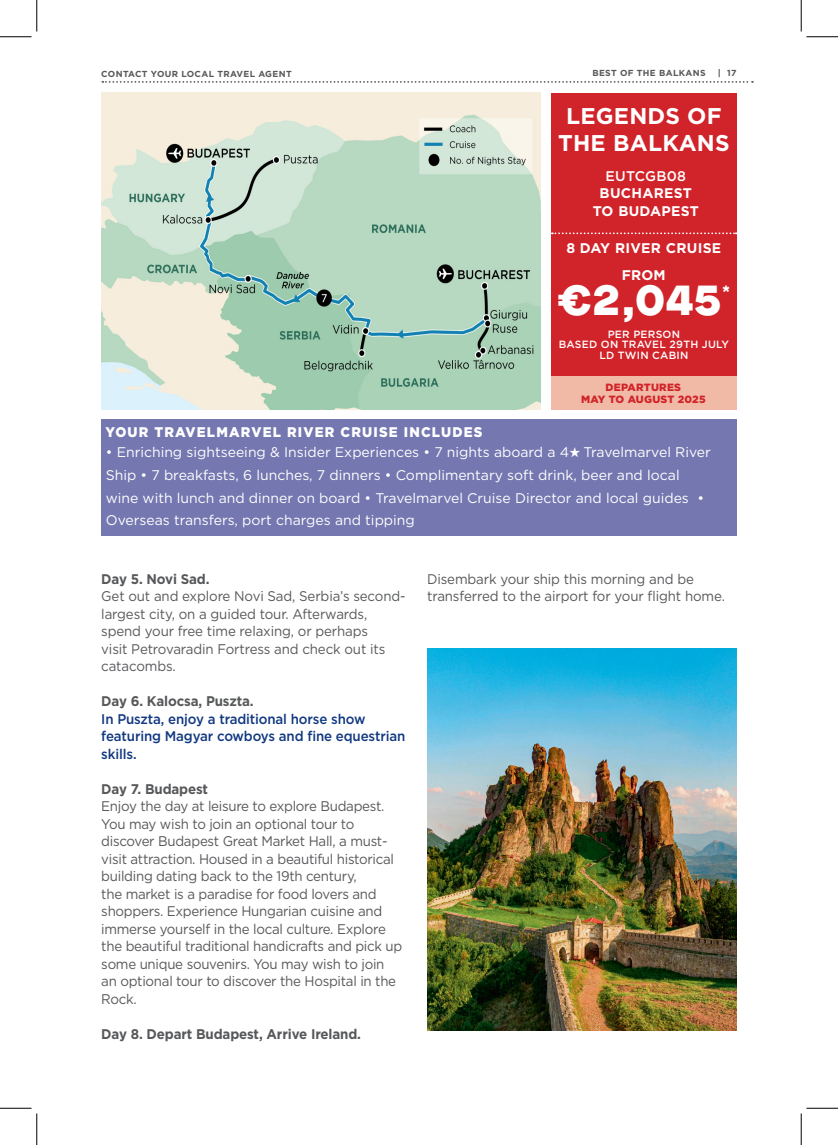
<style>
.page{position:relative;width:838px;height:1145px;background:#fff}
.page>*{position:absolute;margin:0;border:0;box-sizing:border-box;transform-origin:0 0}
.t1{font:900 42px "Maison Neue";color:#fff}
.t2{font:700 22.75px "Gotham";letter-spacing:.01em;color:#fff}
.t3{font:900 16.28px "Maison Neue";color:#fff}
.t4{font:14px/17.5px "Gotham";letter-spacing:-.02em;color:#57585a;scale:.95 1}
.t5{font:14px/22.8px "Gotham";color:#fff}
.t6{font:500 14px/17.5px "Gotham";letter-spacing:-.01em;color:#113880;scale:.95 1}
.t7{font:700 14px "Gotham";letter-spacing:-.01em;color:#57585a;scale:.95 1}
.t8{font:700 14px "Gotham";letter-spacing:.02em;color:#fff}
.t9{font:900 14px "Gotham";letter-spacing:.09em;color:#fff;scale:.95 1}
.t10{font:500 14px "Gotham";letter-spacing:.02em;color:#fff}
.t11{font:500 10.5px/10.5px "Gotham";letter-spacing:.02em;color:#fff;text-align:center}
.t12{font:900 10.5px "Gotham";letter-spacing:.02em;color:#d1232a}
.t13{font:700 8.75px "Gotham";letter-spacing:.04em;color:#57585a}
</style>
<div class="page">
<svg style="left:102px;top:81px;width:650px;height:2px"></svg>
<img style="left:101px;top:93px;width:439px;height:316px">
<div style="left:101px;top:419px;width:635px;height:117px;background:#7477b0"></div>
<div style="left:551px;top:93px;width:185px;height:112px;background:#d1232a"></div>
<div style="left:551px;top:202px;width:185px;height:174px;background:#d1232a"></div>
<div style="left:551px;top:376px;width:185px;height:33px;background:#f0baa6"></div>
<svg style="left:552px;top:232px;width:184px;height:2px"></svg>
<img style="left:427px;top:648px;width:309px;height:383px">
<hr style="left:0;top:36px;width:32px;height:1px;background:#000">
<hr style="left:806px;top:36px;width:31px;height:1px;background:#000">
<hr style="left:0;top:1108px;width:32px;height:1px;background:#000">
<hr style="left:806px;top:1108px;width:31px;height:1px;background:#000">
<hr style="left:36px;top:0;width:1px;height:31px;background:#000">
<hr style="left:36px;top:1113px;width:1px;height:32px;background:#000">
<hr style="left:800px;top:0;width:1px;height:31px;background:#000">
<hr style="left:800px;top:1113px;width:1px;height:32px;background:#000">
<p class="t13" style="left:101px;top:68px;width:192px">CONTACT YOUR LOCAL TRAVEL AGENT</p>
<p class="t9" style="left:105px;top:422px;width:398px">YOUR TRAVELMARVEL RIVER CRUISE INCLUDES</p>
<p class="t13" style="left:592px;top:68px;width:115px">BEST OF THE BALKANS</p>
<p class="t13" style="left:717px;top:68px;width:20px">| 17</p>
<p class="t2" style="left:566px;top:101px;width:157px">LEGENDS OF</p>
<p class="t2" style="left:558px;top:128px;width:173px">THE BALKANS</p>
<p class="t10" style="left:605px;top:167px;width:82px">EUTCGB08</p>
<p class="t8" style="left:599px;top:184px;width:94px">BUCHAREST</p>
<p class="t8" style="left:592px;top:201px;width:108px">TO BUDAPEST</p>
<p class="t8" style="left:566px;top:239px;width:156px">8 DAY RIVER CRUISE</p>
<p class="t8" style="left:622px;top:266px;width:45px">FROM</p>
<p class="t1" style="left:557px;top:269px;width:164px">€2,045</p>
<p class="t3" style="left:722px;top:279px;width:10px">*</p>
<p class="t11" style="left:607px;top:329px;width:74px">PER PERSON</p>
<p class="t11" style="left:558px;top:339px;width:172px">BASED ON TRAVEL 29TH JULY<br>LD TWIN CABIN</p>
<p class="t12" style="left:605px;top:380px;width:77px">DEPARTURES</p>
<p class="t12" style="left:581px;top:392px;width:126px">MAY TO AUGUST 2025</p>
<p class="t5" style="left:106px;top:440px;width:606px">• Enriching sightseeing &amp; Insider Experiences • 7 nights aboard a 4★ Travelmarvel River Ship • 7 breakfasts, 6 lunches, 7 dinners • Complimentary soft drink, beer and local wine with lunch and dinner on board • Travelmarvel Cruise Director and local guides • Overseas transfers, port charges and tipping</p>
<p class="t7" style="left:101px;top:569px;width:115px">Day 5. Novi Sad.</p>
<p class="t4" style="left:101px;top:587px;width:322px">Get out and explore Novi Sad, Serbia’s second&shy;largest city, on a guided tour. Afterwards, spend your free time relaxing, or perhaps<br>visit Petrovaradin Fortress and check out its catacombs.</p>
<p class="t7" style="left:101px;top:692px;width:162px">Day 6. Kalocsa, Puszta.</p>
<p class="t6" style="left:101px;top:710px;width:321px">In Puszta, enjoy a traditional horse show featuring Magyar cowboys and fine equestrian skills.</p>
<p class="t7" style="left:101px;top:779px;width:114px">Day 7. Budapest</p>
<p class="t4" style="left:101px;top:797px;width:318px">Enjoy the day at leisure to explore Budapest.<br>You may wish to join an optional tour to discover Budapest Great Market Hall, a must&shy;visit attraction. Housed in a beautiful historical building dating back to the 19th century,<br>the market is a paradise for food lovers and shoppers. Experience Hungarian cuisine and immerse yourself in the local culture. Explore the beautiful traditional handicrafts and pick up some unique souvenirs. You may wish to join an optional tour to discover the Hospital in the Rock.</p>
<p class="t7" style="left:101px;top:1024px;width:275px">Day 8. Depart Budapest, Arrive Ireland.</p>
<p class="t4" style="left:427px;top:570px;width:315px">Disembark your ship this morning and be transferred to the airport for your flight home.</p>
</div>
